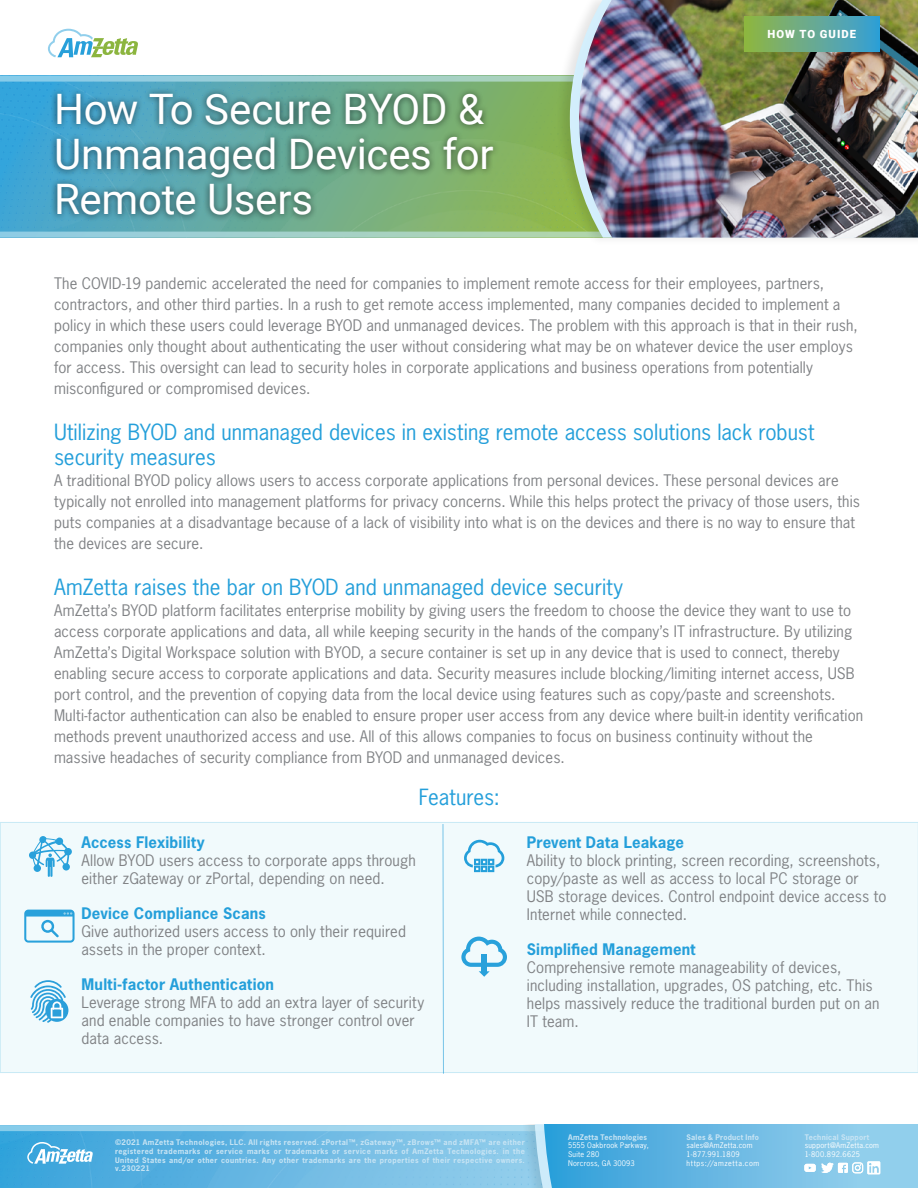
<style>
.page{position:relative;width:918px;height:1188px;background:#fff}
.page>*{position:absolute;margin:0;border:0;box-sizing:border-box;transform-origin:0 0}
.t1{font:42px/45px "Roboto";letter-spacing:-.01em;color:#fff}
.t2{font:21px/25.2px "News Gothic Std";color:#249fda}
.t3{font:15px/21px "News Gothic Std";letter-spacing:.01em;color:#808285}
.t4{font:700 15px "News Gothic Std";letter-spacing:.015em;color:#249fda}
.t5{font:900 11.25px "Roboto";letter-spacing:.1em;color:#fff}
.t6{font:700 7.35px/8.7px "News Gothic Std";letter-spacing:.04em;color:#c7e4f4;text-align:justify}
.t7{font:7.35px/8.7px "News Gothic Std";letter-spacing:.03em;color:#fff}
.t8{font:7.35px/8.7px "News Gothic Std";letter-spacing:.05em;color:#fff}
</style>
<div class="page">
<svg style="left:0;top:76px;width:554px;height:162px;background:#70b4a3"></svg>
<div style="left:554px;top:0;width:364px;height:246px;background:#000;opacity:.1"></div>
<svg style="left:570px;top:0;width:9px;height:238px"></svg>
<img style="left:579px;top:0;width:339px;height:238px">
<div style="left:744px;top:16px;width:135px;height:35px;background:linear-gradient(to right,#93b543,#389fda)"></div>
<svg style="left:543px;top:1124px;width:375px;height:64px;background:#6dbbe4"></svg>
<svg style="left:0;top:1125px;width:580px;height:63px;background:#6bbae3"></svg>
<div style="left:49px;top:88px;width:451px;height:134px;background:#000;opacity:.6"></div>
<svg style="left:48px;top:29px;width:90px;height:28px"></svg>
<div style="left:0;top:822px;width:918px;height:251px;background:#f1fafc"></div>
<div style="left:0;top:822px;width:918px;height:251px;border:1px solid #c8eaf5"></div>
<svg style="left:443px;top:824px;width:1px;height:250px"></svg>
<svg style="left:24px;top:910px;width:51px;height:33px"></svg>
<div style="left:45px;top:999px;width:23px;height:23px;background:#2b9fda;border-radius:50%"></div>
<svg style="left:30px;top:980px;width:36px;height:43px"></svg>
<svg style="left:29px;top:836px;width:43px;height:41px"></svg>
<svg style="left:464px;top:840px;width:40px;height:32px"></svg>
<svg style="left:461px;top:937px;width:46px;height:40px"></svg>
<svg style="left:804px;top:1161px;width:76px;height:13px"></svg>
<h1 class="t1" style="left:54px;top:85px;width:441px">How To Secure BYOD &amp;<br>Unmanaged Devices for<br>Remote Users</h1>
<p class="t5" style="left:767px;top:26px;width:90px">HOW TO GUIDE</p>
<p class="t3" style="left:54px;top:272px;width:805px">The COVID-19 pandemic accelerated the need for companies to implement remote access for their employees, partners, contractors, and other third parties. In a rush to get remote access implemented, many companies decided to implement a policy in which these users could leverage BYOD and unmanaged devices. The problem with this approach is that in their rush, companies only thought about authenticating the user without considering what may be on whatever device the user employs for access. This oversight can lead to security holes in corporate applications and business operations from potentially misconfigured or compromised devices.</p>
<h2 class="t2" style="left:54px;top:419px;width:762px">Utilizing BYOD and unmanaged devices in existing remote access solutions lack robust security measures</h2>
<p class="t3" style="left:54px;top:470px;width:808px">A traditional BYOD policy allows users to access corporate applications from personal devices. These personal devices are typically not enrolled into management platforms for privacy concerns. While this helps protect the privacy of those users, this puts companies at a disadvantage because of a lack of visibility into what is on the devices and there is no way to ensure that the devices are secure.</p>
<h2 class="t2" style="left:54px;top:574px;width:571px">AmZetta raises the bar on BYOD and unmanaged device security</h2>
<p class="t3" style="left:54px;top:600px;width:811px">AmZetta’s BYOD platform facilitates enterprise mobility by giving users the freedom to choose the device they want to use to access corporate applications and data, all while keeping security in the hands of the company’s IT infrastructure. By utilizing AmZetta’s Digital Workspace solution with BYOD, a secure container is set up in any device that is used to connect, thereby enabling secure access to corporate applications and data. Security measures include blocking/limiting internet access, USB port control, and the prevention of copying data from the local device using features such as copy/paste and screenshots.<br>Multi-factor authentication can also be enabled to ensure proper user access from any device where built-in identity verification methods prevent unauthorized access and use. All of this allows companies to focus on business continuity without the massive headaches of security compliance from BYOD and unmanaged devices.</p>
<h2 class="t2" style="left:419px;top:784px;width:83px">Features:</h2>
<p class="t4" style="left:81px;top:832px;width:125px">Access Flexibility</p>
<p class="t3" style="left:81px;top:851px;width:336px;line-height:18px">Allow BYOD users access to corporate apps through either zGateway or zPortal, depending on need.</p>
<p class="t4" style="left:81px;top:903px;width:186px">Device Compliance Scans</p>
<p class="t3" style="left:81px;top:922px;width:326px;line-height:18px">Give authorized users access to only their required assets in the proper context.</p>
<p class="t4" style="left:81px;top:974px;width:194px">Multi-factor Authentication</p>
<p class="t3" style="left:81px;top:993px;width:344px;line-height:18px">Leverage strong MFA to add an extra layer of security and enable companies to have stronger control over data access.</p>
<p class="t4" style="left:527px;top:832px;width:159px">Prevent Data Leakage</p>
<p class="t3" style="left:527px;top:851px;width:361px;line-height:18px">Ability to block printing, screen recording, screenshots, copy/paste as well as access to local PC storage or USB storage devices. Control endpoint device access to Internet while connected.</p>
<p class="t4" style="left:527px;top:939px;width:170px">Simplified Management</p>
<p class="t3" style="left:527px;top:958px;width:354px;line-height:18px">Comprehensive remote manageability of devices, including installation, upgrades, OS patching, etc. This helps massively reduce the traditional burden put on an IT team.</p>
<p class="t6" style="left:115px;top:1138px;width:411px">©2021 AmZetta Technologies, LLC. All rights reserved. zPortal™, zGateway™, zBrows™ and zMFA™ are either registered trademarks or service marks or trademarks or service marks of AmZetta Technologies. in the United States and/or other countries. Any other trademarks are the properties of their respective owners. v.230221</p>
<p class="t6" style="left:568px;top:1132px;width:80px">AmZetta Technologies</p>
<p class="t7" style="left:568px;top:1141px;width:82px">5555 Oakbrook Parkway,<br>Suite 280<br>Norcross, GA 30093</p>
<p class="t6" style="left:687px;top:1132px;width:74px">Sales &amp; Product Info</p>
<p class="t8" style="left:687px;top:1141px;width:74px">sales@AmZetta.com<br>1-877.991.1809 https://amzetta.com</p>
<p class="t6" style="left:805px;top:1132px;width:66px">Technical Support</p>
<p class="t7" style="left:805px;top:1141px;width:76px">support@AmZetta.com<br>1-800.892.6625</p>
</div>
